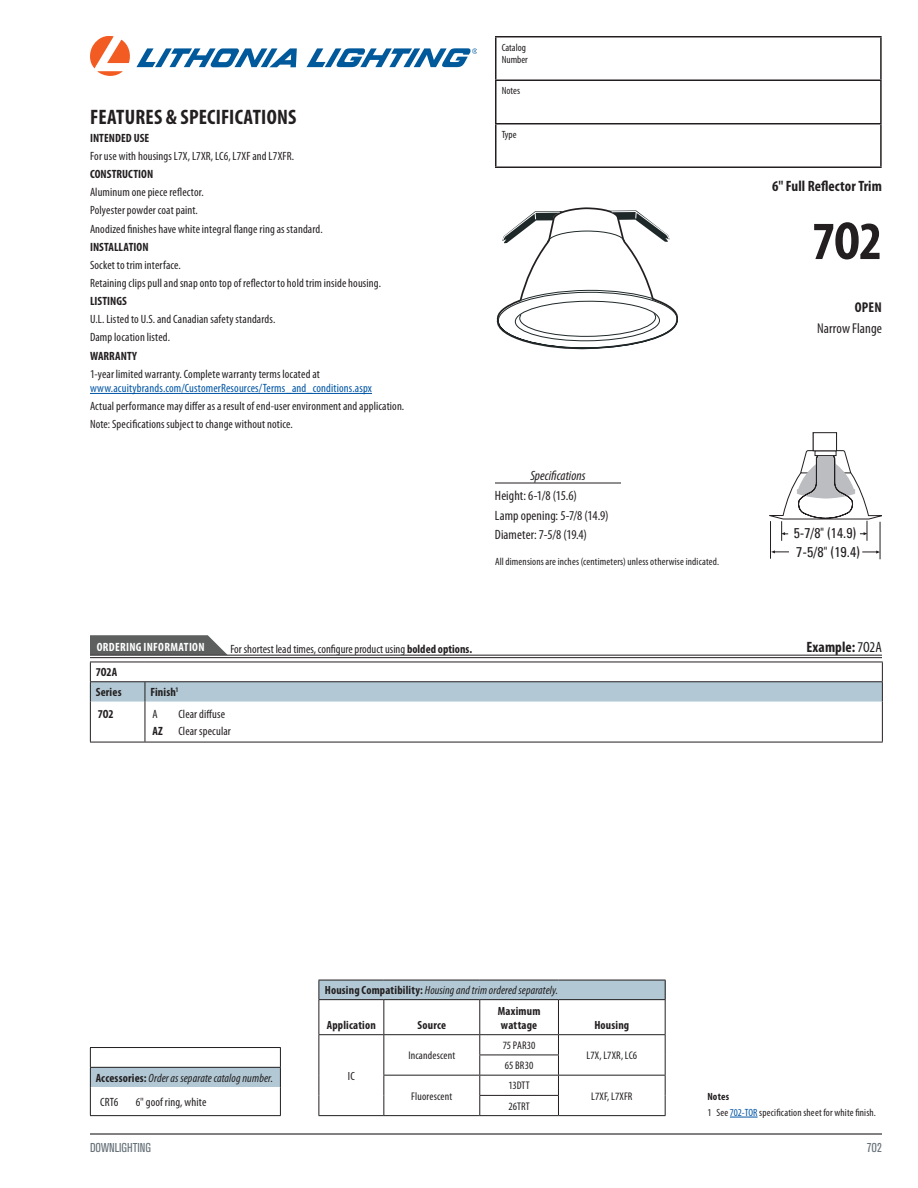
<style>
.page{position:relative;width:918px;height:1188px;background:#fff}
.page>*{position:absolute;margin:0;border:0;box-sizing:border-box;transform-origin:0 0}
.t1{font:700 condensed 54px "Myriad Pro";color:#231f20}
.t2{font:700 condensed 21px "Myriad Pro";letter-spacing:.01em;color:#231f20}
.t3{font:700 condensed 15px "Myriad Pro";letter-spacing:.01em;color:#231f20}
.t4{font:condensed 14.25px/18.9px "Univers";color:#231f20}
.t5{font:condensed 14.25px "Myriad Pro";letter-spacing:.005em;color:#231f20}
.t6{font:700 condensed 14.25px "Myriad Pro";color:#231f20}
.t7{font:condensed 13.5px/20px "Myriad Pro";letter-spacing:.005em;color:#231f20}
.t8{font:italic condensed 13.5px "Myriad Pro";letter-spacing:.005em;color:#231f20}
.t9{font:condensed 12.75px "Akzidenz Grotesk BE";color:#667178}
.t10{font:condensed 12px/18.1px "Myriad Pro";letter-spacing:.01em;color:#231f20}
.t11{font:700 condensed 12px/19.8px "Myriad Pro";letter-spacing:.005em;color:#231f20}
.t12{font:condensed 12px "Myriad Pro";letter-spacing:.01em;color:#0155a5}
.t13{font:italic condensed 12px/24.2px "Myriad Pro";letter-spacing:.01em;color:#231f20}
.t14{font:700 condensed 12px "Myriad Pro";letter-spacing:.025em;color:#fff}
.t15{font:italic condensed 11.85px "Myriad Pro";letter-spacing:.01em;color:#231f20}
.t16{font:700 condensed 11.85px/14.2px "Myriad Pro";letter-spacing:.015em;color:#231f20}
.t17{font:condensed 11.85px "Myriad Pro";color:#231f20}
.t18{font:condensed 11.1px "Myriad Pro";letter-spacing:.01em;color:#231f20}
.t19{font:condensed 10.5px/12.6px "Myriad Pro";letter-spacing:.015em;color:#231f20}
.s1{font-weight:700}
.s2{font-weight:400}
.s3{font-weight:700;font-style:normal}
.s4{font-style:normal}
.s5{color:#0155a5}
</style>
<div class="page">
<svg style="left:90px;top:36px;width:207px;height:40px"></svg>
<svg style="left:307px;top:48px;width:170px;height:19px"></svg>
<hr style="left:495px;top:36px;width:387px;height:2px;background:#231f20">
<hr style="left:495px;top:38px;width:1px;height:42px;background:#231f20">
<hr style="left:880px;top:38px;width:2px;height:42px;background:#231f20">
<hr style="left:495px;top:80px;width:387px;height:1px;background:#231f20">
<hr style="left:495px;top:81px;width:1px;height:42px;background:#231f20">
<hr style="left:880px;top:81px;width:2px;height:42px;background:#231f20">
<hr style="left:495px;top:123px;width:387px;height:1px;background:#231f20">
<hr style="left:495px;top:124px;width:1px;height:42px;background:#231f20">
<hr style="left:880px;top:124px;width:2px;height:42px;background:#231f20">
<hr style="left:495px;top:166px;width:387px;height:2px;background:#231f20">
<hr style="left:90px;top:1133px;width:792px;height:2px;background:#231f20">
<hr style="left:90px;top:393px;width:282px;height:1px;background:#0155a5">
<svg style="left:730px;top:1117px;width:28px;height:1px"></svg>
<svg style="left:770px;top:432px;width:112px;height:128px"></svg>
<hr style="left:90px;top:702px;width:1px;height:40px;background:#231f20">
<hr style="left:145px;top:702px;width:1px;height:40px;background:#231f20">
<hr style="left:882px;top:702px;width:1px;height:40px;background:#231f20">
<hr style="left:90px;top:742px;width:55px;height:1px;background:#231f20">
<hr style="left:145px;top:742px;width:738px;height:1px;background:#231f20">
<svg style="left:90px;top:635px;width:793px;height:67px"></svg>
<hr style="left:90px;top:655px;width:792px;height:3px;background:#fff">
<hr style="left:90px;top:655px;width:792px;height:1px;background:#231f20">
<hr style="left:90px;top:657px;width:792px;height:1px;background:#231f20">
<hr style="left:495px;top:483px;width:126px;height:1px;background:#231f20">
<div style="left:319px;top:980px;width:346px;height:20px;background:#b2c9d5"></div>
<svg style="left:319px;top:981px;width:1px;height:18px"></svg>
<svg style="left:665px;top:981px;width:1px;height:18px"></svg>
<hr style="left:319px;top:980px;width:65px;height:1px;background:#231f20">
<hr style="left:384px;top:980px;width:96px;height:1px;background:#231f20">
<hr style="left:480px;top:980px;width:78px;height:1px;background:#231f20">
<hr style="left:558px;top:980px;width:108px;height:1px;background:#231f20">
<hr style="left:319px;top:1000px;width:1px;height:34px;background:#231f20">
<hr style="left:383px;top:1000px;width:1px;height:34px;background:#231f20">
<hr style="left:479px;top:1000px;width:1px;height:34px;background:#231f20">
<hr style="left:558px;top:1000px;width:1px;height:34px;background:#231f20">
<hr style="left:665px;top:1000px;width:1px;height:34px;background:#231f20">
<svg style="left:319px;top:1035px;width:1px;height:80px"></svg>
<svg style="left:383px;top:1035px;width:1px;height:80px"></svg>
<svg style="left:479px;top:1035px;width:1px;height:80px"></svg>
<svg style="left:558px;top:1035px;width:1px;height:80px"></svg>
<svg style="left:665px;top:1035px;width:1px;height:80px"></svg>
<hr style="left:319px;top:999px;width:65px;height:1px;background:#231f20">
<hr style="left:384px;top:999px;width:96px;height:1px;background:#231f20">
<hr style="left:480px;top:999px;width:78px;height:1px;background:#231f20">
<hr style="left:558px;top:999px;width:108px;height:1px;background:#231f20">
<hr style="left:319px;top:1034px;width:65px;height:1px;background:#231f20">
<hr style="left:384px;top:1034px;width:96px;height:1px;background:#231f20">
<hr style="left:480px;top:1034px;width:78px;height:1px;background:#231f20">
<hr style="left:558px;top:1034px;width:108px;height:1px;background:#231f20">
<hr style="left:479px;top:1055px;width:80px;height:1px;background:#231f20">
<hr style="left:383px;top:1075px;width:97px;height:1px;background:#231f20">
<hr style="left:480px;top:1075px;width:78px;height:1px;background:#231f20">
<hr style="left:558px;top:1075px;width:108px;height:1px;background:#231f20">
<hr style="left:479px;top:1095px;width:80px;height:1px;background:#231f20">
<hr style="left:319px;top:1115px;width:65px;height:1px;background:#231f20">
<hr style="left:384px;top:1115px;width:96px;height:1px;background:#231f20">
<hr style="left:480px;top:1115px;width:78px;height:1px;background:#231f20">
<hr style="left:558px;top:1115px;width:108px;height:1px;background:#231f20">
<div style="left:90px;top:1067px;width:190px;height:20px;background:#b2c9d5"></div>
<hr style="left:90px;top:1047px;width:191px;height:1px;background:#231f20">
<svg style="left:90px;top:1048px;width:1px;height:67px"></svg>
<svg style="left:280px;top:1048px;width:1px;height:67px"></svg>
<hr style="left:90px;top:1067px;width:191px;height:1px;background:#231f20">
<hr style="left:90px;top:1115px;width:191px;height:1px;background:#231f20">
<svg style="left:496px;top:207px;width:182px;height:143px"></svg>
<h2 class="t2" style="left:90px;top:104px;width:208px">FEATURES &amp; SPECIFICATIONS</h2>
<p class="t11" style="left:90px;top:128px;width:61px">INTENDED USE</p>
<p class="t10" style="left:90px;top:147px;width:206px">For use with housings L7X, L7XR, LC6, L7XF and L7XFR.</p>
<p class="t11" style="left:90px;top:164px;width:65px">CONSTRUCTION</p>
<p class="t10" style="left:90px;top:183px;width:234px">Aluminum one piece reflector.<br>Polyester powder coat paint.<br>Anodized finishes have white integral flange ring as standard.</p>
<p class="t11" style="left:90px;top:237px;width:60px">INSTALLATION</p>
<p class="t10" style="left:90px;top:256px;width:293px">Socket to trim interface.<br>Retaining clips pull and snap onto top of reflector to hold trim inside housing.</p>
<p class="t11" style="left:90px;top:291px;width:38px">LISTINGS</p>
<p class="t10" style="left:90px;top:310px;width:187px">U.L. Listed to U.S. and Canadian safety standards.<br>Damp location listed.</p>
<p class="t11" style="left:90px;top:345px;width:49px">WARRANTY</p>
<p class="t10" style="left:90px;top:365px;width:231px">1-year limited warranty. Complete warranty terms located at</p>
<p class="t12" style="left:90px;top:381px;width:284px">www.acuitybrands.com/CustomerResources/Terms_and_conditions.aspx</p>
<p class="t10" style="left:90px;top:397px;width:316px">Actual performance may differ as a result of end-user environment and application.<br>Note: Specifications subject to change without notice.</p>
<p class="t19" style="left:502px;top:41px;width:28px">Catalog<br>Number</p>
<p class="t19" style="left:502px;top:84px;width:20px">Notes</p>
<p class="t19" style="left:502px;top:128px;width:16px">Type</p>
<p class="t8" style="left:530px;top:468px;width:57px">Specifications</p>
<p class="t7" style="left:495px;top:485px;width:115px">Height: 6-1/8 (15.6)<br>Lamp opening: 5-7/8 (14.9)<br>Diameter: 7-5/8 (19.4)</p>
<p class="t19" style="left:495px;top:555px;width:226px">All dimensions are inches (centimeters) unless otherwise indicated.</p>
<p class="t3" style="left:772px;top:177px;width:111px">6" Full Reflector Trim</p>
<h1 class="t1" style="left:812px;top:207px;width:71px">7O2</h1>
<p class="t6" style="left:855px;top:298px;width:29px">OPEN</p>
<p class="t5" style="left:817px;top:320px;width:66px">Narrow Flange</p>
<p class="t4" style="left:794px;top:523px;width:68px">5-7/8" (14.9)<br>7-5/8" (19.4)</p>
<p class="t14" style="left:97px;top:640px;width:109px">ORDERING INFORMATION</p>
<p class="t10" style="left:230px;top:639px;width:243px">For shortest lead times, configure product using <span class="s1">bolded options.</span></p>
<p class="t3" style="left:806px;top:637px;width:77px">Example: <span class="s2">7O2A</span></p>
<p class="t11" style="left:96px;top:662px;width:27px">7O2A<br>Series</p>
<p class="t11" style="left:150px;top:682px;width:30px">Finish<sup>1</sup></p>
<p class="t11" style="left:98px;top:704px;width:17px">7O2</p>
<p class="t10" style="left:152px;top:705px;width:7px">A</p>
<p class="t10" style="left:178px;top:705px;width:48px">Clear diffuse</p>
<p class="t11" style="left:152px;top:720px;width:12px">AZ</p>
<p class="t10" style="left:178px;top:721px;width:54px">Clear specular</p>
<p class="t13" style="left:100px;top:1066px;width:175px;text-indent:-4px"><span class="s3">Accessories:</span> Order as separate catalog number.<br><span class="s4">CRT6</span></p>
<p class="t10" style="left:136px;top:1093px;width:72px">6" goof ring, white</p>
<p class="t15" style="left:325px;top:984px;width:235px"><span class="s3">Housing Compatibility:</span> Housing and trim ordered separately.</p>
<p class="t16" style="left:327px;top:1017px;width:51px">Application</p>
<p class="t16" style="left:418px;top:1017px;width:30px">Source</p>
<p class="t16" style="left:498px;top:1003px;width:44px">Maximum wattage</p>
<p class="t17" style="left:348px;top:1069px;width:8px">IC</p>
<p class="t18" style="left:408px;top:1049px;width:48px">Incandescent</p>
<p class="t18" style="left:411px;top:1089px;width:42px">Fluorescent</p>
<p class="t18" style="left:503px;top:1039px;width:34px">75 PAR30</p>
<p class="t18" style="left:505px;top:1059px;width:30px">65 BR30</p>
<p class="t18" style="left:508px;top:1079px;width:23px">13DTT</p>
<p class="t18" style="left:508px;top:1099px;width:23px">26TRT</p>
<p class="t16" style="left:594px;top:1017px;width:36px">Housing</p>
<p class="t18" style="left:586px;top:1049px;width:52px">L7X, L7XR, LC6</p>
<p class="t18" style="left:591px;top:1089px;width:43px">L7XF, L7XFR</p>
<p class="t19" style="left:707px;top:1088px;width:170px;line-height:16.4px"><span class="s1">Notes<br></span>1 See <span class="s5">702-TOR</span> specification sheet for white finish.</p>
<p class="t9" style="left:90px;top:1141px;width:63px">DOWNLIGHTING</p>
<p class="t9" style="left:867px;top:1141px;width:17px">7O2</p>
</div>
